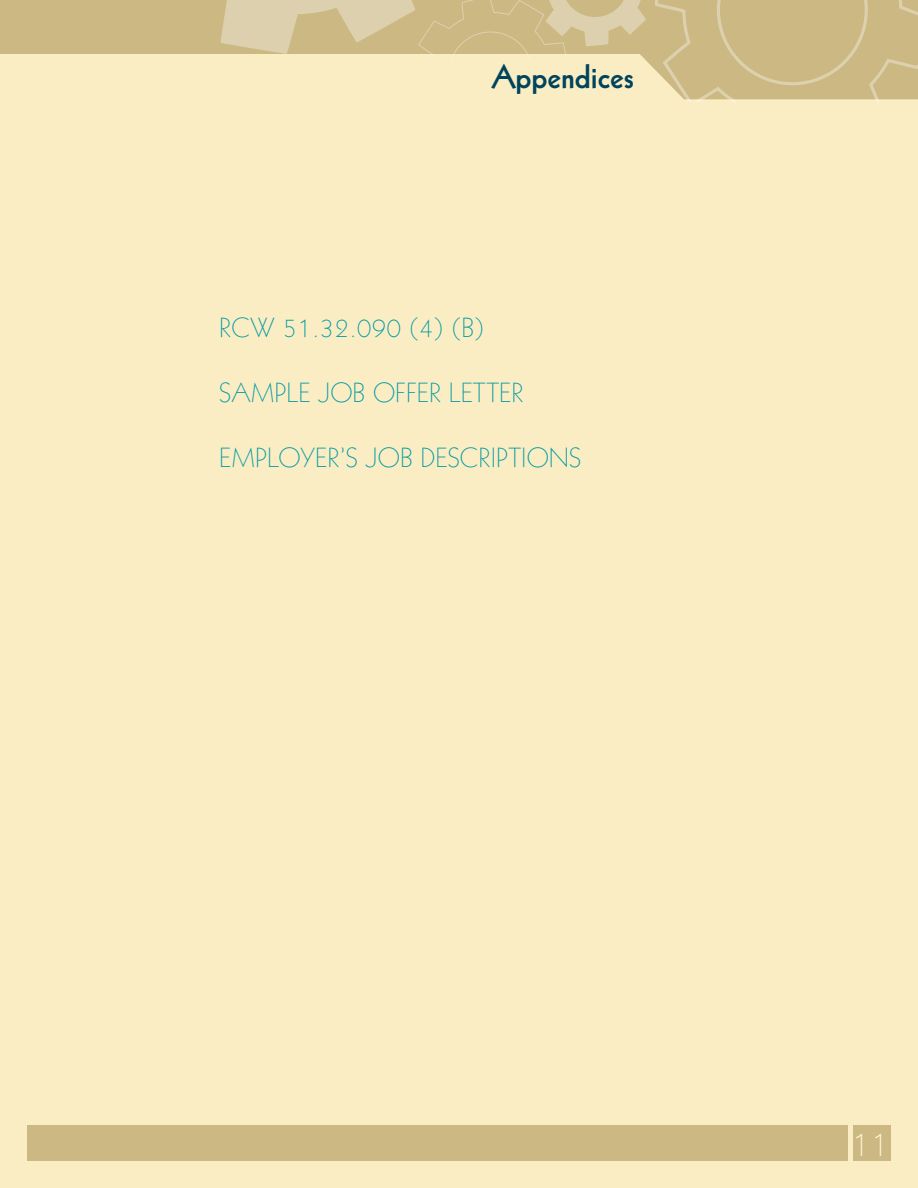
<style>
.page{position:relative;width:918px;height:1188px;background:#faedc3}
.page>*{position:absolute;margin:0;border:0;box-sizing:border-box;transform-origin:0 0}
.t1{font:34.5px "Geometric 231 BT Light C";color:#fcf7d7}
.t2{font:33px "Geometric 231 BT Bold C";color:#00435d}
.t3{font:27px "Geometric 231 BT Light C";color:#0099a4}
</style>
<div class="page">
<div style="left:0;top:0;width:110px;height:54px;background:#ccb883"></div>
<svg style="left:110px;top:0;width:808px;height:102px"></svg>
<div style="left:853px;top:1126px;width:38px;height:35px;background:#ccb883"></div>
<div style="left:27px;top:1126px;width:821px;height:35px;background:#ccb883"></div>
<p class="t2" style="left:491px;top:55px;width:144px">Appendices</p>
<p class="t3" style="left:219px;top:311px;width:267px">RCW 51.32.090 (4) (B)</p>
<p class="t3" style="left:219px;top:375px;width:306px">SAMPLE JOB OFFER LETTER</p>
<p class="t3" style="left:219px;top:440px;width:364px">EMPLOYER’S JOB DESCRIPTIONS</p>
<p class="t1" style="left:851px;top:1122px;width:39px">11</p>
</div>
